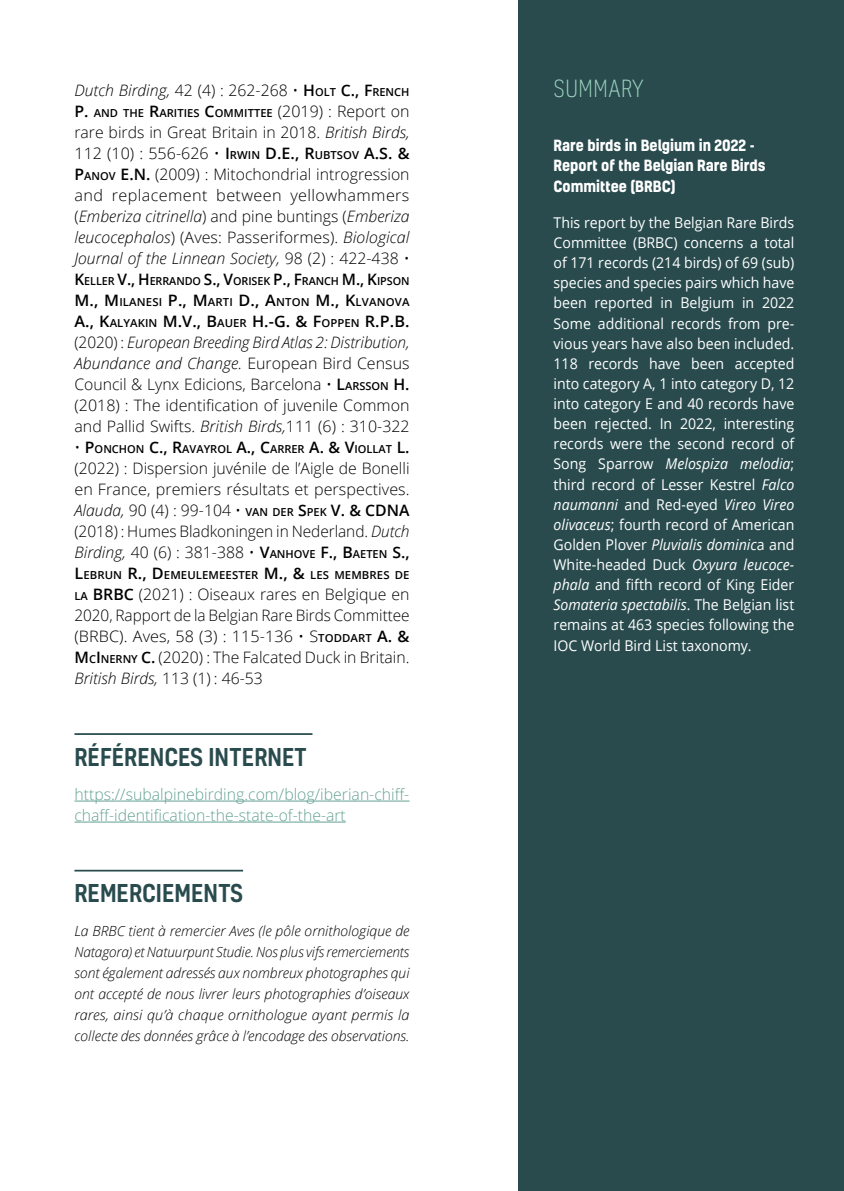
<style>
.page{position:relative;width:844px;height:1191px;background:#fff}
.page>*{position:absolute;margin:0;border:0;box-sizing:border-box;transform-origin:0 0}
.t1{font:500 23.62px "Kelson";color:#294b4e;scale:.95 1}
.t2{font:300 22.75px "Kelson";letter-spacing:.025em;color:#9cd1be;scale:.95 1}
.t3{font:300 15.75px/21px "Open Sans";color:#000;text-align:justify}
.t4{font:300 15.75px/21px "Open Sans";color:#63a293}
.t5{font:14.88px/20.1px "Open Sans";color:#fff;text-align:justify;scale:.95 1}
.t6{font:700 14.88px/20.1px "Kelson";color:#fff;scale:.95 1}
.t7{font:italic 300 14px/21px "Open Sans";color:#000;text-align:justify}
.t8{font:600 11.03px/21px "Open Sans";letter-spacing:.005em;color:#000}
.s1{font-style:italic}
.s2{font-weight:600}
.s3{font-weight:600;font-size:11.03px}
.s4{font-size:15.75px}
.s5{font-weight:300;font-size:15.75px}
</style>
<div class="page">
<hr style="left:74px;top:733px;width:238px;height:2px;background:#294b4e">
<hr style="left:74px;top:800px;width:335px;height:1px;background:#63a293">
<hr style="left:74px;top:821px;width:272px;height:1px;background:#63a293">
<hr style="left:74px;top:869px;width:169px;height:2px;background:#294b4e">
<div style="left:518px;top:0;width:325px;height:1191px;background:#294b4e"></div>
<p class="t3" style="left:74px;top:79px;width:336px"><span class="s1">Dutch Birding,</span> 42 (4) : 262-268 • <span class="s2">H</span> <span class="s3">OLT</span> <span class="s2">C., F</span><span class="s3">RENCH</span></p>
<p class="t8" style="left:74px;top:102px;width:336px"><span class="s4">P.</span> AND THE <span class="s4">R</span>ARITIES <span class="s4">C</span>OMM ITTEE <span class="s5">(2019) : Report on</span></p>
<p class="t3" style="left:74px;top:121px;width:336px">rare birds in Great Britain in 2018. <span class="s1">British Birds, </span>112 (10) : 556-626 • <span class="s2">I</span> <span class="s3">RWIN</span> <span class="s2">D.E., R</span><span class="s3">UBTSOV</span> <span class="s2">A.S. &amp; P</span><span class="s3">ANOV</span> <span class="s2">E.N .</span> (2009) : Mitochondrial introgression and replacement between yellowhammers (<span class="s1">Emberiza citrinella</span>) and pine buntings (<span class="s1">Emberiza leucocephalos</span>) (Aves: Passeriformes). <span class="s1">Biological Journal of the Linnean Society,</span> 98 (2) : 422-438 •</p>
<p class="t8" style="left:74px;top:270px;width:336px"><span class="s4">K</span>ELLER <span class="s4">V., H</span> ERRANDO <span class="s4">S., V</span>ORISEK <span class="s4">P., F</span>RANCH <span class="s4">M., K</span>IPSON<br><span class="s4">M., M</span>ILANESI <span class="s4">P., M</span>ARTI <span class="s4">D., A</span>NTON <span class="s4">M., K</span>LVANOVA</p>
<p class="t3" style="left:74px;top:310px;width:336px"><span class="s2">A., K</span><span class="s3">ALYAKIN</span> <span class="s2">M.V., B</span><span class="s3">AUER</span> <span class="s2">H .-G. &amp; F</span><span class="s3">OPP EN</span> <span class="s2">R.P.B. </span>(2020) : <span class="s1">European Breeding Bird Atlas 2: Distribution, Abundance and Change.</span> European Bird Census Council &amp; Lynx Edicions, Barcelona • <span class="s2">L</span><span class="s3">ARSSON</span> <span class="s2">H . </span>(2018) : The identification of juvenile Common and Pallid Swifts. <span class="s1">British Birds,</span>111 (6) : 310-322</p>
<p class="t8" style="left:74px;top:438px;width:336px"><span class="s5">•</span> <span class="s4">P</span>ONCHON <span class="s4">C., R</span>AVAYROL <span class="s4">A., C</span>ARRER <span class="s4">A. &amp; V</span>IOLLAT <span class="s4">L.</span></p>
<p class="t3" style="left:74px;top:457px;width:336px;text-align:left">(2022) : Dispersion juvénile de l’Aigle de Bonelli en France, premiers résultats et perspectives.<br><span class="s1">Alauda,</span> 90 (4) : 99-104 • <span class="s3">VAN DER</span> <span class="s2">S</span><span class="s3">PEK</span> <span class="s2">V. &amp; CDNA </span>(2018) : Humes Bladkoningen in Nederland. <span class="s1">Dutch Birding,</span> 40 (6) : 381-388 • <span class="s2">V</span><span class="s3">ANHOVE</span> <span class="s2">F., B</span><span class="s3">AETEN</span> <span class="s2">S.,</span></p>
<p class="t8" style="left:74px;top:564px;width:336px"><span class="s4">L</span>EBRUN <span class="s4">R., D</span>EM EULEM EESTER <span class="s4">M., &amp;</span> LES M EMBRES DE</p>
<p class="t3" style="left:74px;top:583px;width:336px"><span class="s3">LA</span> <span class="s2">BRBC</span> (2021) : Oiseaux rares en Belgique en 2020, Rapport de la Belgian Rare Birds Committee (BRBC). Aves, 58 (3) : 115-136 • S<span class="s3">TODDART</span> <span class="s2">A. &amp; M</span><span class="s3">C</span><span class="s2">I</span> <span class="s3">NERNY</span> <span class="s2">C.</span> (2020) : The Falcated Duck in Britain.<br><span class="s1">British Birds,</span> 113 (1) : 46-53</p>
<h1 class="t1" style="left:74px;top:740px;width:246px">RÉFÉRENCES INTERNET</h1>
<p class="t4" style="left:74px;top:783px;width:336px">https://subalpinebirding.com/blog/iberian-chiff&shy;chaff-identification-the-state-of-the-art</p>
<h1 class="t1" style="left:74px;top:877px;width:179px">REMERCIEMENTS</h1>
<p class="t7" style="left:74px;top:920px;width:336px">La BRBC tient à remercier Aves (le pôle ornithologique de Natagora) et Natuurpunt Studie. Nos plus vifs remerciements sont également adressés aux nombreux photographes qui ont accepté de nous livrer leurs photographies d’oiseaux rares, ainsi qu’à chaque ornithologue ayant permis la collecte des données grâce à l’encodage des observations.</p>
<h2 class="t2" style="left:553px;top:74px;width:96px">SUMMARY</h2>
<p class="t6" style="left:553px;top:135px;width:225px">Rare birds in Belgium in 2022 -<br>Report of the Belgian Rare Birds<br>Committee (BRBC)</p>
<p class="t5" style="left:553px;top:212px;width:255px">This report by the Belgian Rare Birds Committee (BRBC) concerns a total of 171 records (214 birds) of 69 (sub) species and species pairs which have been reported in Belgium in 2022<br>Some additional records from pre&shy;vious years have also been included.<br>118 records have been accepted into category A, 1 into category D, 12 into category E and 40 records have been rejected. In 2022, interesting records were the second record of Song Sparrow <span class="s1">Melospiza melodia</span>; third record of Lesser Kestrel <span class="s1">Falco naumanni</span> and Red-eyed <span class="s1">Vireo Vireo olivaceus</span>; fourth record of American Golden Plover <span class="s1">Pluvialis dominic</span>a and White-headed Duck <span class="s1">Oxyura leucoce&shy;phala</span> and fifth record of King Eider <span class="s1">Somateria spectabilis</span>. The Belgian list remains at 463 species following the IOC World Bird List taxonomy.</p>
</div>
